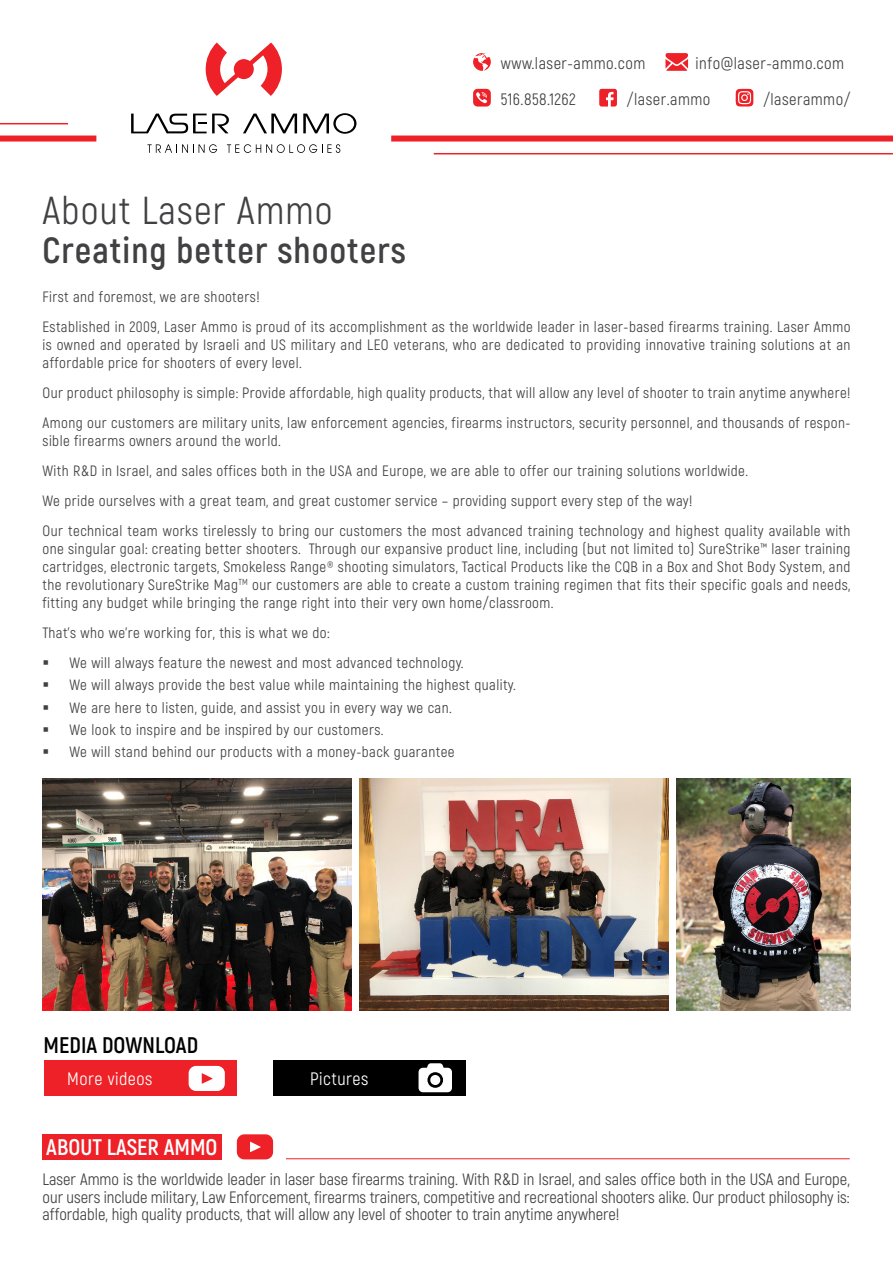
<style>
.page{position:relative;width:893px;height:1263px;background:#fff}
.page>*{position:absolute;margin:0;border:0;box-sizing:border-box;transform-origin:0 0}
.t1{font:39px "Akrobat";letter-spacing:.03em;color:#414042}
.t2{font:700 36.3px "Akrobat";letter-spacing:.03em;color:#414042}
.t3{font:700 22.65px "Akrobat";color:#fff}
.t4{font:700 22.65px "Akrobat";color:#000}
.t5{font:18px "Akrobat";letter-spacing:.03em;color:#fff}
.t6{font:16.5px/17.5px "Akrobat";letter-spacing:.03em;color:#414042;text-align:justify}
.t7{font:15px/30px "Akrobat";letter-spacing:.03em;color:#414042}
</style>
<div class="page">
<div style="left:273px;top:1060px;width:193px;height:35px;background:#000"></div>
<div style="left:44px;top:1060px;width:192px;height:35px;background:#ed2127"></div>
<svg style="left:147px;top:144px;width:70px;height:9px"></svg>
<svg style="left:227px;top:144px;width:113px;height:9px"></svg>
<svg style="left:131px;top:114px;width:98px;height:19px"></svg>
<svg style="left:243px;top:114px;width:54px;height:19px"></svg>
<svg style="left:303px;top:113px;width:53px;height:21px"></svg>
<svg style="left:206px;top:43px;width:76px;height:53px"></svg>
<div style="left:43px;top:1134px;width:179px;height:25px;background:#ed2127"></div>
<hr style="left:286px;top:1158px;width:564px;height:1px;background:#ed2127">
<hr style="left:434px;top:153px;width:459px;height:1px;background:#ed2127">
<hr style="left:0;top:123px;width:68px;height:1px;background:#ed2127">
<div style="left:391px;top:136px;width:502px;height:6px;background:#ed2127"></div>
<div style="left:0;top:136px;width:96px;height:6px;background:#ed2127"></div>
<svg style="left:237px;top:1134px;width:36px;height:25px"></svg>
<svg style="left:189px;top:1066px;width:36px;height:25px"></svg>
<svg style="left:419px;top:1063px;width:33px;height:29px"></svg>
<svg style="left:599px;top:89px;width:18px;height:18px"></svg>
<svg style="left:665px;top:53px;width:23px;height:18px"></svg>
<svg style="left:473px;top:89px;width:18px;height:18px"></svg>
<svg style="left:735px;top:89px;width:18px;height:18px"></svg>
<svg style="left:473px;top:53px;width:18px;height:18px"></svg>
<img style="left:43px;top:778px;width:309px;height:232px">
<img style="left:676px;top:778px;width:174px;height:232px">
<img style="left:359px;top:778px;width:310px;height:232px">
<p class="t6" style="left:501px;top:55px;width:146px">www.laser-ammo.com</p>
<p class="t6" style="left:696px;top:55px;width:150px">info@laser-ammo.com</p>
<h1 class="t1" style="left:43px;top:187px;width:292px">About Laser Ammo</h1>
<h2 class="t2" style="left:43px;top:228px;width:365px">Creating better shooters</h2>
<p class="t6" style="left:501px;top:91px;width:77px">516.858.1262</p>
<p class="t6" style="left:627px;top:91px;width:85px">/laser.ammo</p>
<p class="t6" style="left:763px;top:91px;width:89px">/laserammo/</p>
<p class="t7" style="left:43px;top:282px;width:809px">First and foremost, we are shooters!<br>Established in 2009, Laser Ammo is proud of its accomplishment as the worldwide leader in laser-based firearms training. Laser Ammo</p>
<p class="t7" style="left:43px;top:336px;width:809px;line-height:18px">is owned and operated by Israeli and US military and LEO veterans, who are dedicated to providing innovative training solutions at an affordable price for shooters of every level.</p>
<p class="t7" style="left:43px;top:378px;width:809px">Our product philosophy is simple: Provide affordable, high quality products, that will allow any level of shooter to train anytime anywhere!<br>Among our customers are military units, law enforcement agencies, firearms instructors, security personnel, and thousands of respon-</p>
<p class="t7" style="left:43px;top:426px;width:809px">sible firearms owners around the world.<br>With R&amp;D in Israel, and sales offices both in the USA and Europe, we are able to offer our training solutions worldwide.<br>We pride ourselves with a great team, and great customer service – providing support every step of the way!<br>Our technical team works tirelessly to bring our customers the most advanced training technology and highest quality available with</p>
<p class="t7" style="left:43px;top:540px;width:809px;line-height:18px;text-align:justify">one singular goal: creating better shooters. Through our expansive product line, including (but not limited to) SureStrike™ laser training cartridges, electronic targets, Smokeless Range® shooting simulators, Tactical Products like the CQB in a Box and Shot Body System, and the revolutionary SureStrike Mag<sup>TM</sup> our customers are able to create a custom training regimen that fits their specific goals and needs, fitting any budget while bringing the range right into their very own home/classroom.</p>
<p class="t7" style="left:70px;top:618px;width:396px;text-indent:-27px">That’s who we’re working for, this is what we do:<br>We will always feature the newest and most advanced technology.</p>
<p class="t7" style="left:70px;top:674px;width:448px;line-height:22.2px">We will always provide the best value while maintaining the highest quality.<br>We are here to listen, guide, and assist you in every way we can.<br>We look to inspire and be inspired by our customers.<br>We will stand behind our products with a money-back guarantee</p>
<h3 class="t4" style="left:44px;top:1031px;width:156px">MEDIA DOWNLOAD</h3>
<p class="t5" style="left:67px;top:1068px;width:87px">More videos</p>
<p class="t5" style="left:310px;top:1068px;width:60px">Pictures</p>
<h3 class="t3" style="left:46px;top:1133px;width:173px">ABOUT LASER AMMO</h3>
<p class="t6" style="left:43px;top:1171px;width:809px">Laser Ammo is the worldwide leader in laser base firearms training. With R&amp;D in Israel, and sales office both in the USA and Europe, our users include military, Law Enforcement, firearms trainers, competitive and recreational shooters alike. Our product philosophy is: affordable, high quality products, that will allow any level of shooter to train anytime anywhere!</p>
</div>
